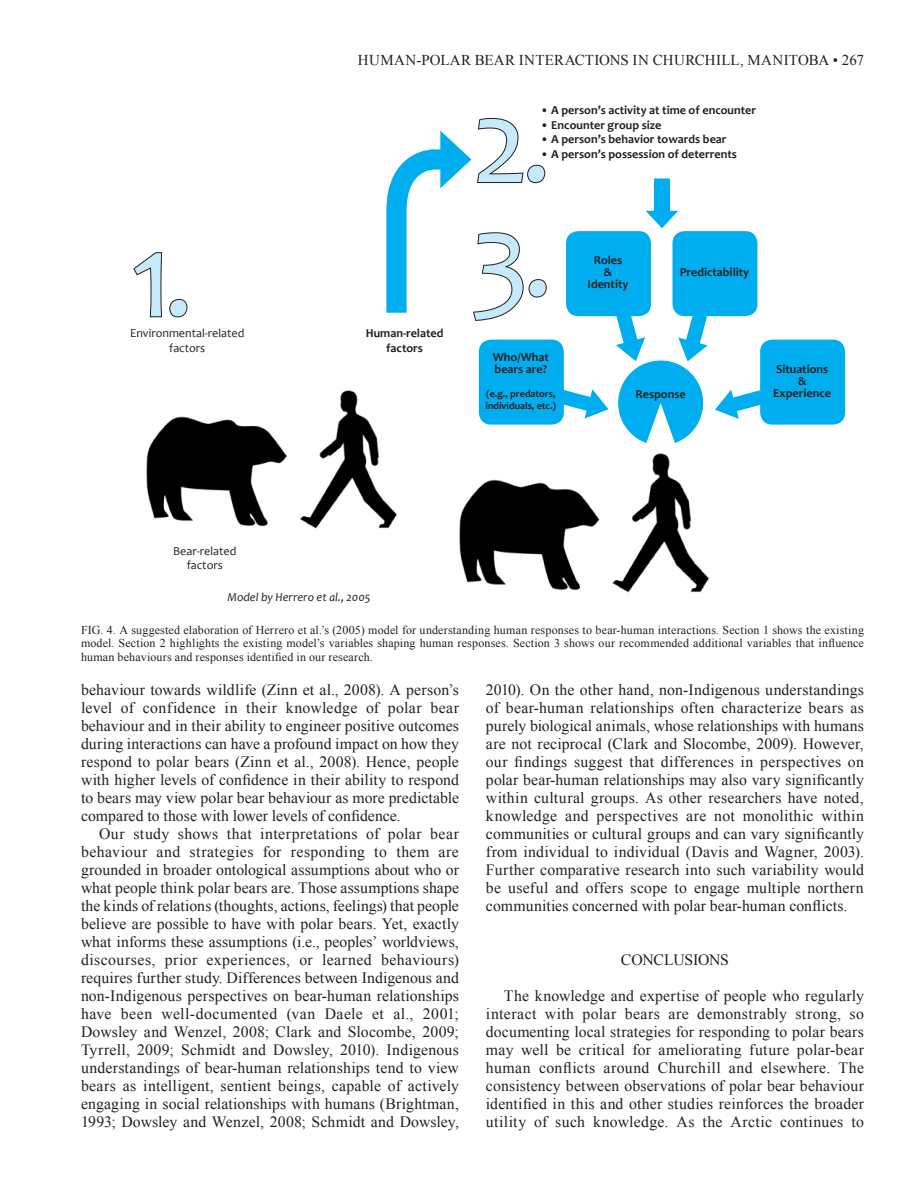
<style>
.page{position:relative;width:918px;height:1188px;background:#fff}
.page>*{position:absolute;margin:0;border:0;box-sizing:border-box;transform-origin:0 0}
.t1{font:121.35px "Candara";color:#c6eafa}
.Body_Copy{font:15.75px/18px "Times New Roman";letter-spacing:.01em;color:#231f20;text-align:justify}
.Header_Level_1{font:15.75px "Times New Roman";letter-spacing:-.015em;color:#231f20}
.t2{font:15px "Times New Roman";letter-spacing:.01em;color:#231f20}
.t3{font:700 12.15px "Candara";color:#231f20}
.t4{font:12.15px "Candara";color:#231f20}
.t5{font:italic 12.15px "Candara";color:#231f20}
.Table_Copy{font:12px/13.5px "Times New Roman";letter-spacing:.015em;color:#231f20;text-align:justify}
.t6{font:700 10.05px/12.1px "Candara";color:#231f20}
</style>
<div class="page">
<svg style="left:133px;top:252px;width:55px;height:66px"></svg>
<div style="left:672px;top:231px;width:85px;height:85px;background:#00aeef;border-radius:12px"></div>
<svg style="left:678px;top:314px;width:30px;height:48px"></svg>
<div style="left:566px;top:231px;width:85px;height:85px;background:#00aeef;border-radius:12px"></div>
<svg style="left:616px;top:314px;width:29px;height:47px"></svg>
<div style="left:479px;top:340px;width:85px;height:85px;background:#00aeef;border-radius:12px"></div>
<svg style="left:562px;top:389px;width:47px;height:30px"></svg>
<div style="left:760px;top:340px;width:85px;height:85px;background:#00aeef;border-radius:12px"></div>
<svg style="left:715px;top:390px;width:47px;height:29px"></svg>
<div style="left:619px;top:361px;width:84px;height:84px;background:#00aeef;border-radius:50%"></div>
<svg style="left:645px;top:178px;width:34px;height:50px"></svg>
<svg style="left:645px;top:403px;width:31px;height:42px"></svg>
<svg style="left:386px;top:117px;width:161px;height:204px"></svg>
<img style="left:146px;top:390px;width:251px;height:139px">
<img style="left:459px;top:453px;width:250px;height:140px">
<p class="t2" style="left:358px;top:50px;width:508px">HUMAN-POLAR BEAR INTERACTIONS IN CHURCHILL, MANITOBA • 267</p>
<p class="t1" style="left:130px;top:201px;width:65px">1.</p>
<p class="t4" style="left:130px;top:326px;width:116px">Environmental-related</p>
<p class="t4" style="left:169px;top:340px;width:38px">factors</p>
<p class="t3" style="left:366px;top:326px;width:79px">Human-related</p>
<p class="t3" style="left:386px;top:340px;width:38px">factors</p>
<p class="t3" style="left:541px;top:103px;width:217px">• A person’s activity at time of encounter</p>
<p class="t3" style="left:541px;top:117px;width:122px">• Encounter group size</p>
<p class="t3" style="left:541px;top:132px;width:187px">• A person’s behavior towards bear</p>
<p class="t3" style="left:541px;top:146px;width:198px">• A person’s possession of deterrents</p>
<p class="t1" style="left:472px;top:66px;width:81px">2.</p>
<p class="t1" style="left:471px;top:181px;width:84px">3.</p>
<p class="t3" style="left:493px;top:349px;width:57px">Who/What</p>
<p class="t3" style="left:495px;top:361px;width:54px">bears are?</p>
<p class="t6" style="left:485px;top:388px;width:72px">(e.g., predators, individuals, etc.)</p>
<p class="t3" style="left:594px;top:253px;width:30px">Roles</p>
<p class="t3" style="left:604px;top:265px;width:10px">&amp;</p>
<p class="t3" style="left:588px;top:277px;width:42px">Identity</p>
<p class="t3" style="left:680px;top:265px;width:71px">Predictability</p>
<p class="t3" style="left:776px;top:361px;width:54px">Situations</p>
<p class="t3" style="left:798px;top:373px;width:10px">&amp;</p>
<p class="t3" style="left:636px;top:387px;width:52px">Response</p>
<p class="t3" style="left:773px;top:385px;width:59px">Experience</p>
<p class="t4" style="left:173px;top:543px;width:65px">Bear-related</p>
<p class="t4" style="left:187px;top:558px;width:38px">factors</p>
<p class="t5" style="left:228px;top:590px;width:144px">Model by Herrero et al., 2005</p>
<p class="Table_Copy" style="left:81px;top:623px;width:785px">FIG. 4. A suggested elaboration of Herrero et al.’s (2005) model for understanding human responses to bear-human interactions. Section 1 shows the existing model. Section 2 highlights the existing model’s variables shaping human responses. Section 3 shows our recommended additional variables that influence human behaviours and responses identified in our research.</p>
<p class="Body_Copy" style="left:81px;top:681px;width:380px">behaviour towards wildlife (Zinn et al., 2008). A person’s level of confidence in their knowledge of polar bear behaviour and in their ability to engineer positive outcomes during interactions can have a profound impact on how they respond to polar bears (Zinn et al., 2008). Hence, people with higher levels of confidence in their ability to respond to bears may view polar bear behaviour as more predictable compared to those with lower levels of confidence.</p>
<p class="Body_Copy" style="left:81px;top:825px;width:380px;text-indent:18px">Our study shows that interpretations of polar bear behaviour and strategies for responding to them are grounded in broader ontological assumptions about who or what people think polar bears are. Those assumptions shape the kinds of relations (thoughts, actions, feelings) that people believe are possible to have with polar bears. Yet, exactly what informs these assumptions (i.e., peoples’ worldviews, discourses, prior experiences, or learned behaviours) requires further study. Differences between Indigenous and non-Indigenous perspectives on bear-human relationships have been well-documented (van Daele et al., 2001; Dowsley and Wenzel, 2008; Clark and Slocombe, 2009; Tyrrell, 2009; Schmidt and Dowsley, 2010). Indigenous understandings of bear-human relationships tend to view bears as intelligent, sentient beings, capable of actively engaging in social relationships with humans (Brightman, 1993; Dowsley and Wenzel, 2008; Schmidt and Dowsley,</p>
<p class="Body_Copy" style="left:486px;top:680px;width:380px">2010). On the other hand, non-Indigenous understandings of bear-human relationships often characterize bears as purely biological animals, whose relationships with humans are not reciprocal (Clark and Slocombe, 2009). However, our findings suggest that differences in perspectives on polar bear-human relationships may also vary significantly within cultural groups. As other researchers have noted, knowledge and perspectives are not monolithic within communities or cultural groups and can vary significantly from individual to individual (Davis and Wagner, 2003).<br>Further comparative research into such variability would be useful and offers scope to engage multiple northern communities concerned with polar bear-human conflicts.</p>
<p class="Header_Level_1" style="left:621px;top:949px;width:110px">CONCLUSIONS</p>
<p class="Body_Copy" style="left:486px;top:987px;width:380px;text-indent:18px">The knowledge and expertise of people who regularly interact with polar bears are demonstrably strong, so documenting local strategies for responding to polar bears may well be critical for ameliorating future polar-bear human conflicts around Churchill and elsewhere. The consistency between observations of polar bear behaviour identified in this and other studies reinforces the broader utility of such knowledge. As the Arctic continues to</p>
</div>
